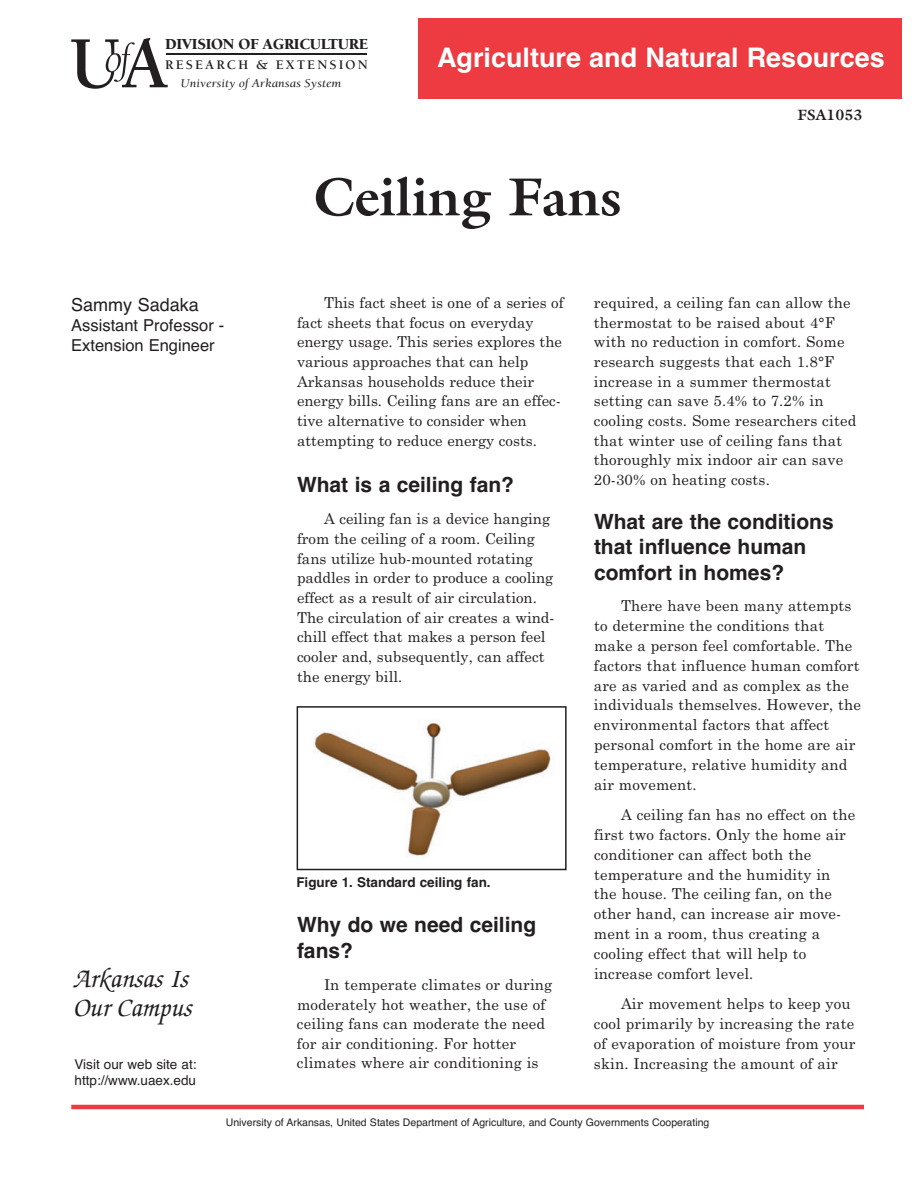
<style>
.page{position:relative;width:918px;height:1188px;background:#fff}
.page>*{position:absolute;margin:0;border:0;box-sizing:border-box;transform-origin:0 0}
.t1{font:700 54px "Galliard";color:#231f20}
.t2{font:700 27px "Helvetica";color:#fff}
.t3{font:italic 500 27px/29.2px "Zapf Chancery";color:#231f20}
.t4{font:700 21px/25.5px "Helvetica";color:#231f20}
.t5{font:18px "Helvetica";color:#231f20}
.t6{font:16.5px/19.8px "Helvetica";color:#231f20}
.t7{font:900 15.75px "Berkeley";letter-spacing:-.02em;color:#231f20}
.t8{font:15px/19.6px "Century Schoolbook";letter-spacing:.01em;color:#231f20}
.t9{font:700 15px "Galliard";color:#231f20}
.t10{font:13.5px/16.2px "Helvetica";color:#231f20}
.t11{font:700 13.5px "Helvetica";color:#231f20}
.t12{font:700 13.5px "Berkeley";letter-spacing:.155em;color:#231f20}
.t13{font:italic 12.15px "Berkeley";color:#231f20;scale:1.09 1}
.t14{font:10.5px "Helvetica";color:#231f20}
</style>
<div class="page">
<hr style="left:166px;top:54px;width:201px;height:1px;background:#231f20">
<hr style="left:71px;top:1105px;width:793px;height:4px;background:#ee3a41">
<svg style="left:71px;top:38px;width:97px;height:51px"></svg>
<div style="left:418px;top:18px;width:484px;height:81px;background:#ee3a41"></div>
<div style="left:297px;top:706px;width:270px;height:164px;border:2px solid #231f20"></div>
<img style="left:314px;top:720px;width:237px;height:137px">
<h5 class="t7" style="left:165px;top:37px;width:205px">DIVISION OF AGRICULTURE</h5>
<h6 class="t12" style="left:165px;top:60px;width:204px">RESEARCH &amp; EXTENSION</h6>
<p class="t13" style="left:181px;top:78px;width:149px">University of Arkansas System</p>
<p class="t2" style="left:437px;top:42px;width:449px">Agriculture and Natural Resources</p>
<h5 class="t9" style="left:797px;top:106px;width:67px">FSA1053</h5>
<p class="t5" style="left:71px;top:294px;width:129px">Sammy Sadaka</p>
<p class="t6" style="left:71px;top:315px;width:155px">Assistant Professor -<br>Extension Engineer</p>
<h2 class="t3" style="left:73px;top:967px;width:120px">Arkansas Is<br>Our Campus</h2>
<p class="t10" style="left:75px;top:1056px;width:124px">Visit our web site at: http://www.uaex.edu</p>
<h1 class="t1" style="left:313px;top:165px;width:310px">Ceiling Fans</h1>
<p class="t8" style="left:297px;top:293px;width:268px;text-indent:27px">This fact sheet is one of a series of fact sheets that focus on everyday energy usage. This series explores the various approaches that can help Arkansas households reduce their energy bills. Ceiling fans are an effec&shy;tive alternative to consider when attempting to reduce energy costs.</p>
<p class="t4" style="left:297px;top:472px;width:219px">What is a ceiling fan?</p>
<p class="t8" style="left:297px;top:509px;width:259px;text-indent:27px">A ceiling fan is a device hanging from the ceiling of a room. Ceiling fans utilize hub-mounted rotating paddles in order to produce a cooling effect as a result of air circulation.<br>The circulation of air creates a wind&shy;chill effect that makes a person feel cooler and, subsequently, can affect the energy bill.</p>
<p class="t11" style="left:296px;top:874px;width:196px">Figure 1. Standard ceiling fan.</p>
<p class="t4" style="left:297px;top:912px;width:241px">Why do we need ceiling fans?</p>
<p class="t8" style="left:297px;top:975px;width:257px;text-indent:27px">In temperate climates or during moderately hot weather, the use of ceiling fans can moderate the need for air conditioning. For hotter climates where air conditioning is</p>
<p class="t8" style="left:594px;top:293px;width:264px">required, a ceiling fan can allow the thermostat to be raised about 4°F with no reduction in comfort. Some research suggests that each 1.8°F increase in a summer thermostat setting can save 5.4% to 7.2% in cooling costs. Some researchers cited that winter use of ceiling fans that thoroughly mix indoor air can save 20-30% on heating costs.</p>
<p class="t4" style="left:594px;top:509px;width:241px">What are the conditions that influence human comfort in homes?</p>
<p class="t8" style="left:594px;top:596px;width:269px;text-indent:27px">There have been many attempts to determine the conditions that make a person feel comfortable. The factors that influence human comfort are as varied and as complex as the individuals themselves. However, the environmental factors that affect personal comfort in the home are air temperature, relative humidity and air movement.</p>
<p class="t8" style="left:594px;top:805px;width:263px;text-indent:27px">A ceiling fan has no effect on the first two factors. Only the home air conditioner can affect both the temperature and the humidity in the house. The ceiling fan, on the other hand, can increase air move&shy;ment in a room, thus creating a cooling effect that will help to increase comfort level.</p>
<p class="t8" style="left:594px;top:994px;width:263px;text-indent:27px">Air movement helps to keep you cool primarily by increasing the rate of evaporation of moisture from your skin. Increasing the amount of air</p>
<p class="t14" style="left:226px;top:1116px;width:485px">University of Arkansas, United States Department of Agriculture, and County Governments Cooperating</p>
</div>
